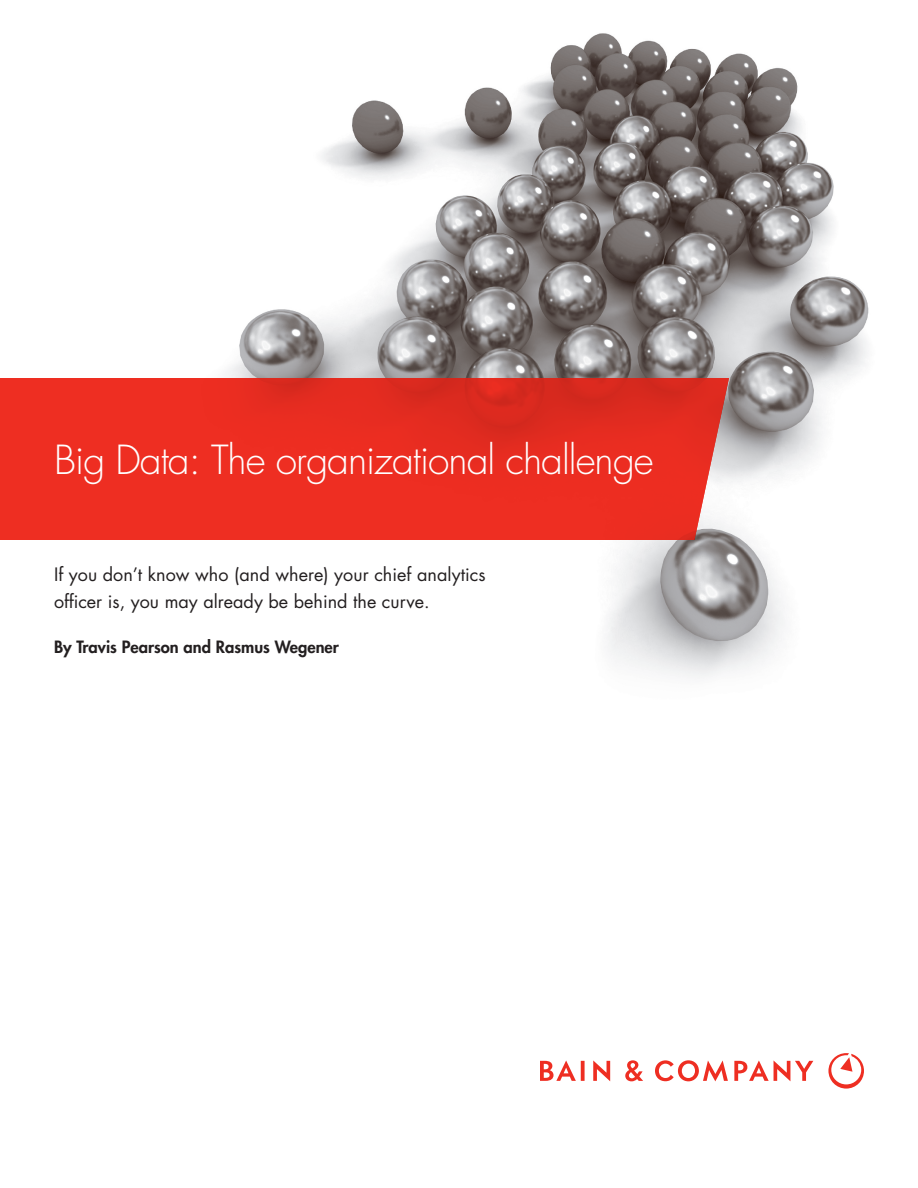
<style>
.page{position:relative;width:918px;height:1188px;background:#fff}
.page>*{position:absolute;margin:0;border:0;box-sizing:border-box;transform-origin:0 0}
.Headline{font:300 39px "Futura";letter-spacing:-.025em;color:#fff}
.Subtitle{font:18px/27px "Futura";color:#231f20}
.Byline{font:800 16.5px "Futura";color:#231f20}
</style>
<div class="page">
<img style="left:226px;top:33px;width:643px;height:645px">
<svg style="left:0;top:378px;width:729px;height:162px;background:#e93025"></svg>
<svg style="left:655px;top:1060px;width:73px;height:21px"></svg>
<svg style="left:593px;top:1060px;width:17px;height:21px"></svg>
<svg style="left:540px;top:1060px;width:45px;height:21px"></svg>
<svg style="left:625px;top:1060px;width:18px;height:21px"></svg>
<svg style="left:734px;top:1060px;width:79px;height:21px"></svg>
<svg style="left:828px;top:1053px;width:36px;height:36px"></svg>
<p class="Headline" style="left:54px;top:436px;width:601px">Big Data: The organizational challenge</p>
<p class="Subtitle" style="left:54px;top:561px;width:433px">If you don’t know who (and where) your chief analytics officer is, you may already be behind the curve.</p>
<p class="Byline" style="left:54px;top:636px;width:286px">By Travis Pearson and Rasmus Wegener</p>
</div>
